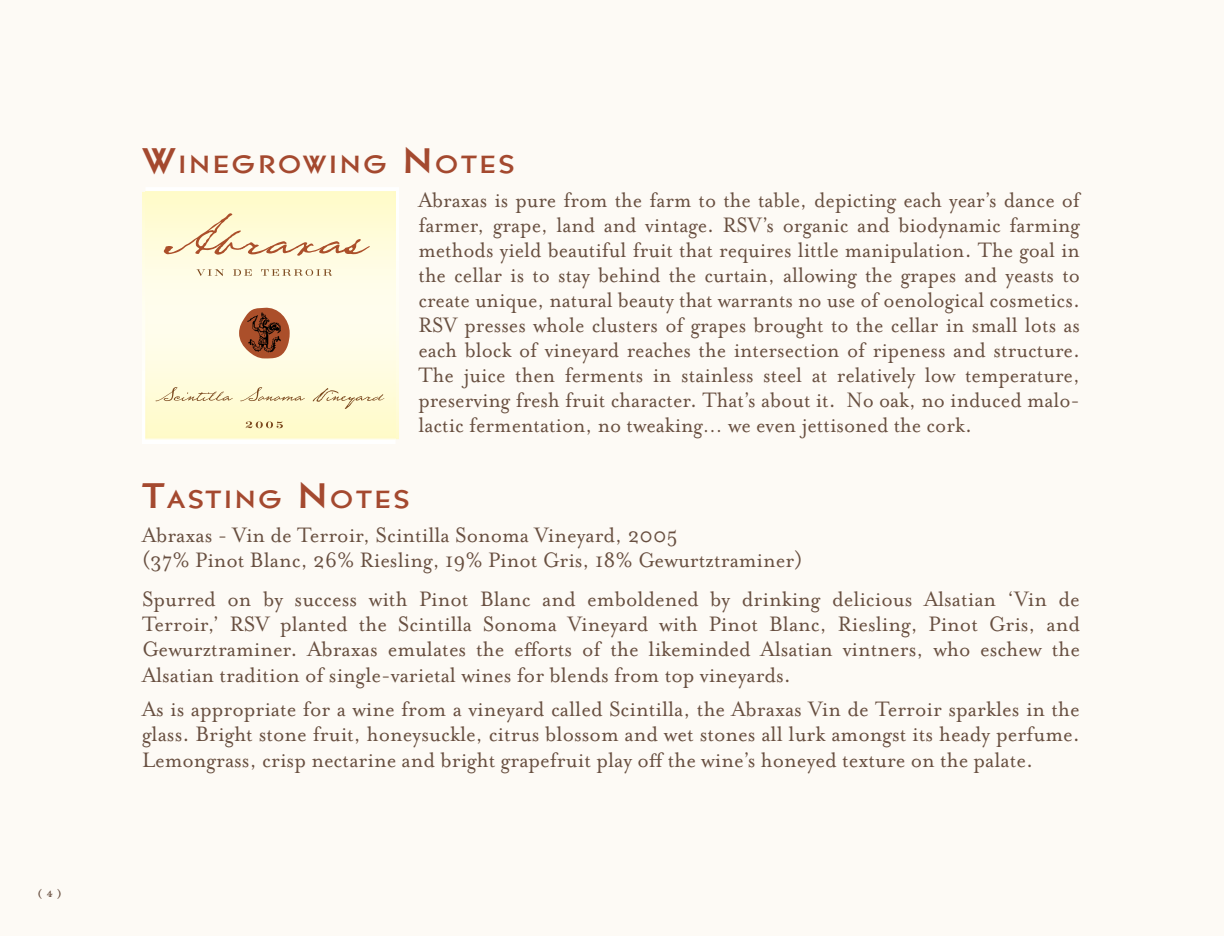
<style>
.page{position:relative;width:1224px;height:936px;background:#fdfaf5}
.page>*{position:absolute;margin:0;border:0;box-sizing:border-box;transform-origin:0 0}
.t1{font:26.2px "Bernhard Gothic Mdm";letter-spacing:.07em;color:#a4492f;scale:1.18 1}
.t2{font:24px/25.4px "Mrs Eaves Roman";color:#684f40;text-align:justify;scale:.95 1}
.t3{font:24px/25px "Mrs Eaves Roman";color:#684f40;text-align:justify;scale:.93 1}
.t4{font:18px "Mrs Eaves All Petite Caps";color:#684f40}
.s1{font-size:37.4px}
</style>
<div class="page">
<svg style="left:142px;top:192px;width:3px;height:90px"></svg>
<svg style="left:246px;top:421px;width:37px;height:7px"></svg>
<svg style="left:163px;top:213px;width:207px;height:43px;background:#f5e7c3"></svg>
<svg style="left:197px;top:269px;width:27px;height:7px"></svg>
<svg style="left:233px;top:269px;width:19px;height:7px"></svg>
<svg style="left:261px;top:269px;width:71px;height:7px"></svg>
<svg style="left:155px;top:387px;width:78px;height:14px"></svg>
<svg style="left:240px;top:387px;width:65px;height:14px"></svg>
<svg style="left:313px;top:388px;width:71px;height:21px"></svg>
<svg style="left:239px;top:307px;width:51px;height:52px"></svg>
<img style="left:246px;top:310px;width:37px;height:46px">
<p class="t4" style="left:38px;top:885px;width:26px">( )</p>
<p class="t1" style="left:142px;top:147px;width:118px"><span class="s1">W</span>INEGROW</p>
<p class="t1" style="left:329px;top:147px;width:108px">ING <span class="s1">N</span>OTE</p>
<p class="t1" style="left:498px;top:147px;width:15px">S</p>
<p class="t3" style="left:418px;top:188px;width:713px">Abraxas is pure from the farm to the table, depicting each year’s dance of farmer, grape, land and vintage. RSV’s organic and biodynamic farming methods yield beautiful fruit that requires little manipulation. The goal in the cellar is to stay behind the curtain, allowing the grapes and yeasts to create unique, natural beauty that warrants no use of oenological cosmetics.<br>RSV presses whole clusters of grapes brought to the cellar in small lots as each block of vineyard reaches the intersection of ripeness and structure.<br>The juice then ferments in stainless steel at relatively low temperature, preserving fresh fruit character. That’s about it. No oak, no induced malo&shy;lactic fermentation, no tweaking… we even jettisoned the cork.</p>
<p class="t1" style="left:142px;top:482px;width:178px"><span class="s1">T</span>ASTIN G <span class="s1">N</span>OTE</p>
<p class="t1" style="left:393px;top:482px;width:15px">S</p>
<p class="t2" style="left:142px;top:523px;width:697px">Abraxas - Vin de Terroir, Scintilla Sonoma Vineyard, 2005<br>(37% Pinot Blanc, 26% Riesling, 19% Pinot Gris, 18% Gewurtztraminer)</p>
<p class="t2" style="left:142px;top:587px;width:989px">Spurred on by success with Pinot Blanc and emboldened by drinking delicious Alsatian ‘Vin de Terroir,’ RSV planted the Scintilla Sonoma Vineyard with Pinot Blanc, Riesling, Pinot Gris, and Gewurztraminer. Abraxas emulates the efforts of the likeminded Alsatian vintners, who eschew the Alsatian tradition of single-varietal wines for blends from top vineyards.</p>
<p class="t2" style="left:142px;top:697px;width:989px">As is appropriate for a wine from a vineyard called Scintilla, the Abraxas Vin de Terroir sparkles in the glass. Bright stone fruit, honeysuckle, citrus blossom and wet stones all lurk amongst its heady perfume.<br>Lemongrass, crisp nectarine and bright grapefruit play off the wine’s honeyed texture on the palate.</p>
</div>
